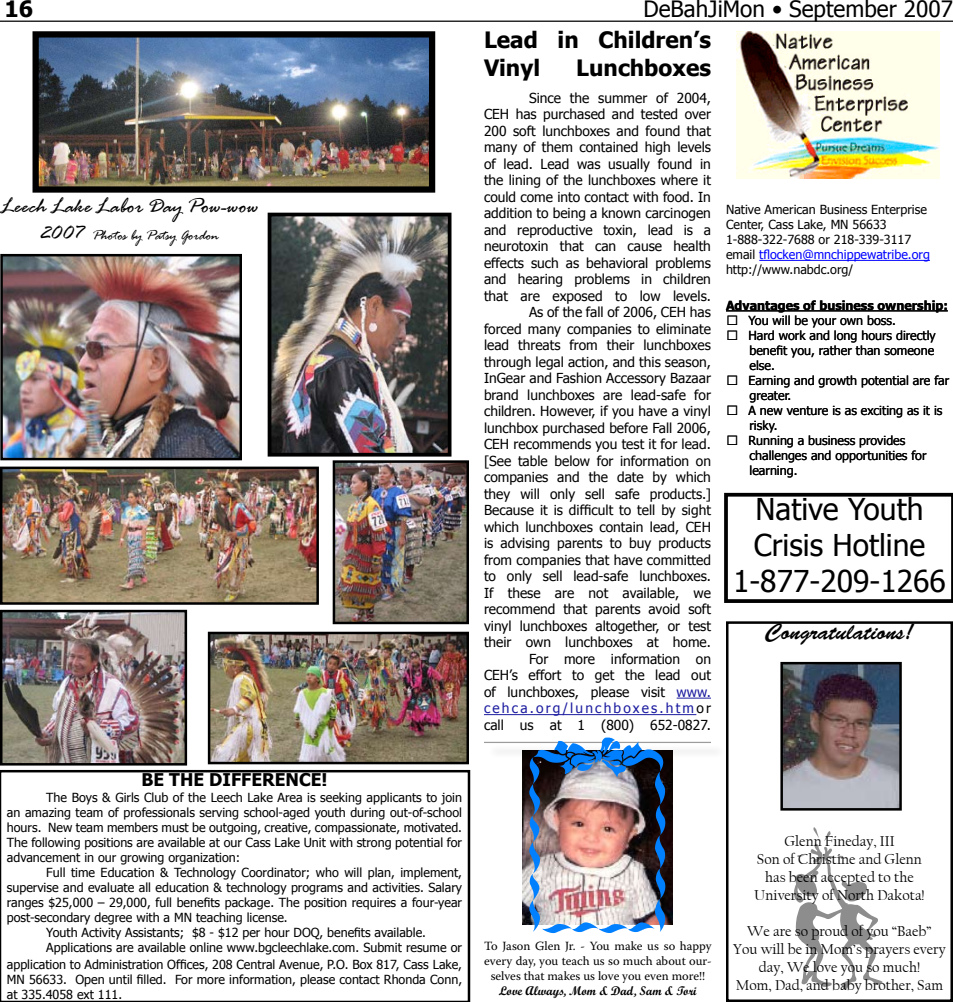
<style>
.page{position:relative;width:953px;height:1002px;background:#fff}
.page>*{position:absolute;margin:0;border:0;box-sizing:border-box;transform-origin:0 0}
.t1{font:30px/36px "Tahoma";color:#000;text-align:center}
.t2{font:700 22.5px/27px "Tahoma";color:#000}
.t3{font:22.5px "Tahoma";color:#000}
.t4{font:italic 22.5px "Rage";color:#000}
.t5{font:22.5px "Brush Script Std";color:#000}
.t6{font:700 17.5px "Tahoma";color:#000}
.t7{font:15px/18px "Californian FB";color:#000;text-align:center}
.t8{font:italic 15px "Rage";color:#000}
.t9{font:13.75px/16.5px "Tahoma";color:#000;text-align:right}
.t10{font:12.5px/15px "Tahoma";color:#000}
.t11{font:12.5px/15px "Warnock Pro";color:#000;text-align:center}
.t12{font:700 12.5px "Tahoma";color:#000}
.t13{font:12.5px "Script MT Bold";color:#000}
.s1{font-size:22.5px}
.s2{color:#1c1ca0}
.s3{color:#00f}
</style>
<div class="page">
<svg style="left:794px;top:827px;width:88px;height:162px"></svg>
<hr style="left:0;top:21px;width:952px;height:1px;background:#000">
<hr style="left:759px;top:260px;width:170px;height:1px;background:#00f">
<hr style="left:726px;top:310px;width:221px;height:1px;background:#000">
<img style="left:736px;top:31px;width:203px;height:147px">
<div style="left:726px;top:621px;width:226px;height:380px;border:2px solid #000"></div>
<img style="left:783px;top:664px;width:115px;height:143px">
<div style="left:780px;top:661px;width:121px;height:149px;border:2px solid #000"></div>
<svg style="left:0;top:769px;width:470px;height:232px"></svg>
<hr style="left:676px;top:697px;width:35px;height:1px;background:#1c1ca0">
<hr style="left:484px;top:714px;width:212px;height:1px;background:#1c1ca0">
<div style="left:486px;top:742px;width:240px;height:17px;background:#fafafa"></div>
<hr style="left:484px;top:741px;width:227px;height:1px;background:#000">
<svg style="left:724px;top:492px;width:228px;height:110px"></svg>
<img style="left:522px;top:750px;width:150px;height:174px">
<img style="left:529px;top:737px;width:136px;height:195px">
<img style="left:211px;top:634px;width:255px;height:127px">
<div style="left:208px;top:631px;width:261px;height:133px;border:2px solid #000"></div>
<img style="left:3px;top:257px;width:236px;height:200px">
<div style="left:0;top:254px;width:242px;height:206px;border:2px solid #000"></div>
<img style="left:3px;top:469px;width:313px;height:132px">
<div style="left:0;top:466px;width:319px;height:138px;border:2px solid #000"></div>
<img style="left:3px;top:612px;width:181px;height:150px">
<div style="left:0;top:609px;width:187px;height:156px;border:2px solid #000"></div>
<img style="left:39px;top:38px;width:389px;height:147px">
<div style="left:32px;top:31px;width:403px;height:161px;border:6px solid #000"></div>
<img style="left:273px;top:217px;width:173px;height:234px">
<div style="left:268px;top:212px;width:183px;height:244px;border:4px solid #000"></div>
<img style="left:335px;top:463px;width:131px;height:158px">
<div style="left:332px;top:460px;width:137px;height:164px;border:2px solid #000"></div>
<h2 class="t2" style="left:4px;top:-6px;width:30px">16</h2>
<h2 class="t3" style="left:643px;top:-6px;width:311px">DeBahJiMon • September 2007</h2>
<h2 class="t4" style="left:0;top:194px;width:260px">Leech Lake Labor Day Pow-wow</h2>
<p class="t8" style="left:40px;top:227px;width:181px"><span class="s1">2007</span> Photos by Patsy Gordon</p>
<h3 class="t6" style="left:141px;top:767px;width:188px">BE THE DIFFERENCE!</h3>
<p class="t10" style="left:7px;top:789px;width:456px;text-align:justify;text-indent:39px">The Boys &amp; Girls Club of the Leech Lake Area is seeking applicants to join an amazing team of professionals serving school-aged youth during out-of-school hours. New team members must be outgoing, creative, compassionate, motivated.<br>The following positions are available at our Cass Lake Unit with strong potential for advancement in our growing organization:</p>
<p class="t10" style="left:46px;top:864px;width:417px">Full time Education &amp; Technology Coordinator; who will plan, implement,</p>
<p class="t10" style="left:7px;top:879px;width:456px">supervise and evaluate all education &amp; technology programs and activities. Salary</p>
<p class="t10" style="left:7px;top:894px;width:456px">ranges $25,000 – 29,000, full benefits package. The position requires a four-year</p>
<p class="t10" style="left:7px;top:909px;width:282px">post-secondary degree with a MN teaching license.</p>
<p class="t10" style="left:46px;top:924px;width:381px">Youth Activity Assistants; $8 - $12 per hour DOQ, benefits available.</p>
<p class="t10" style="left:46px;top:939px;width:417px">Applications are available online www.bgcleechlake.com. Submit resume or</p>
<p class="t10" style="left:7px;top:956px;width:456px;text-align:justify">application to Administration Offices, 208 Central Avenue, P.O. Box 817, Cass Lake, MN 56633. Open until filled. For more information, please contact Rhonda Conn, at 335.4058 ext 111.</p>
<h2 class="t2" style="left:484px;top:25px;width:228px">Lead in Children’s<br>Vinyl</h2>
<h2 class="t2" style="left:576px;top:52px;width:136px">Lunchboxes</h2>
<p class="t9" style="left:484px;top:89px;width:228px">Since the summer of 2004,<br>CEH has purchased and tested over 200 soft lunchboxes and found that many of them contained high levels of lead. Lead was usually found in the lining of the lunchboxes where it could come into contact with food. In addition to being a known carcinogen and reproductive toxin, lead is a neurotoxin that can cause health effects such as behavioral problems and hearing problems in children that are exposed to low levels.<br>As of the fall of 2006, CEH has<br>forced many companies to eliminate lead threats from their lunchboxes through legal action, and this season, InGear and Fashion Accessory Bazaar brand lunchboxes are lead-safe for children. However, if you have a vinyl lunchbox purchased before Fall 2006, CEH recommends you test it for lead. [See table below for information on companies and the date by which they will only sell safe products.] Because it is difficult to tell by sight which lunchboxes contain lead, CEH is advising parents to buy products from companies that have committed to only sell lead-safe lunchboxes.<br>If these are not available, we recommend that parents avoid soft vinyl lunchboxes altogether, or test their own lunchboxes at home.<br>For more information on<br>CEH’s effort to get the lead out of lunchboxes, please visit <span class="s2">www. cehca.org/lunchboxes.htm</span>or call us at 1 (800) 652-0827.</p>
<p class="t10" style="left:726px;top:201px;width:205px">Native American Business Enterprise<br>Center, Cass Lake, MN 56633<br>1-888-322-7688 or 218-339-3117 email <span class="s3">tflocken@mnchippewatribe.org </span>http://www.nabdc.org/</p>
<p class="t12" style="left:726px;top:296px;width:223px">Advantages of business ownership:</p>
<p class="t10" style="left:726px;top:312px;width:171px">→ You will be your own boss.</p>
<p class="t10" style="left:749px;top:327px;width:188px;text-indent:-23px">→ Hard work and long hours directly benefit you, rather than someone else.</p>
<p class="t10" style="left:749px;top:372px;width:201px;text-indent:-23px">→ Earning and growth potential are far greater.</p>
<p class="t10" style="left:749px;top:402px;width:194px;text-indent:-23px">→ A new venture is as exciting as it is risky.</p>
<p class="t10" style="left:749px;top:432px;width:179px;text-indent:-23px">→ Running a business provides challenges and opportunities for learning.</p>
<h1 class="t1" style="left:733px;top:489px;width:214px">Native Youth<br>Crisis Hotline<br>1-877-209-1266</h1>
<h2 class="t5" style="left:765px;top:619px;width:150px">Congratulations!</h2>
<p class="t11" style="left:484px;top:937px;width:229px">To Jason Glen Jr. - You make us so happy every day, you teach us so much about our&shy;selves that makes us love you even more!!</p>
<p class="t13" style="left:499px;top:982px;width:199px">Love Always, Mom &amp; Dad, Sam &amp; Tori</p>
<p class="t7" style="left:754px;top:832px;width:172px">Glenn Fineday, III<br>Son of Christine and Glenn has been accepted to the<br>University of North Dakota!</p>
<p class="t7" style="left:733px;top:922px;width:214px">We are so proud of you “Baeb”<br>You will be in Mom’s prayers every day, We love you so much!<br>Mom, Dad, and baby brother, Sam</p>
</div>
